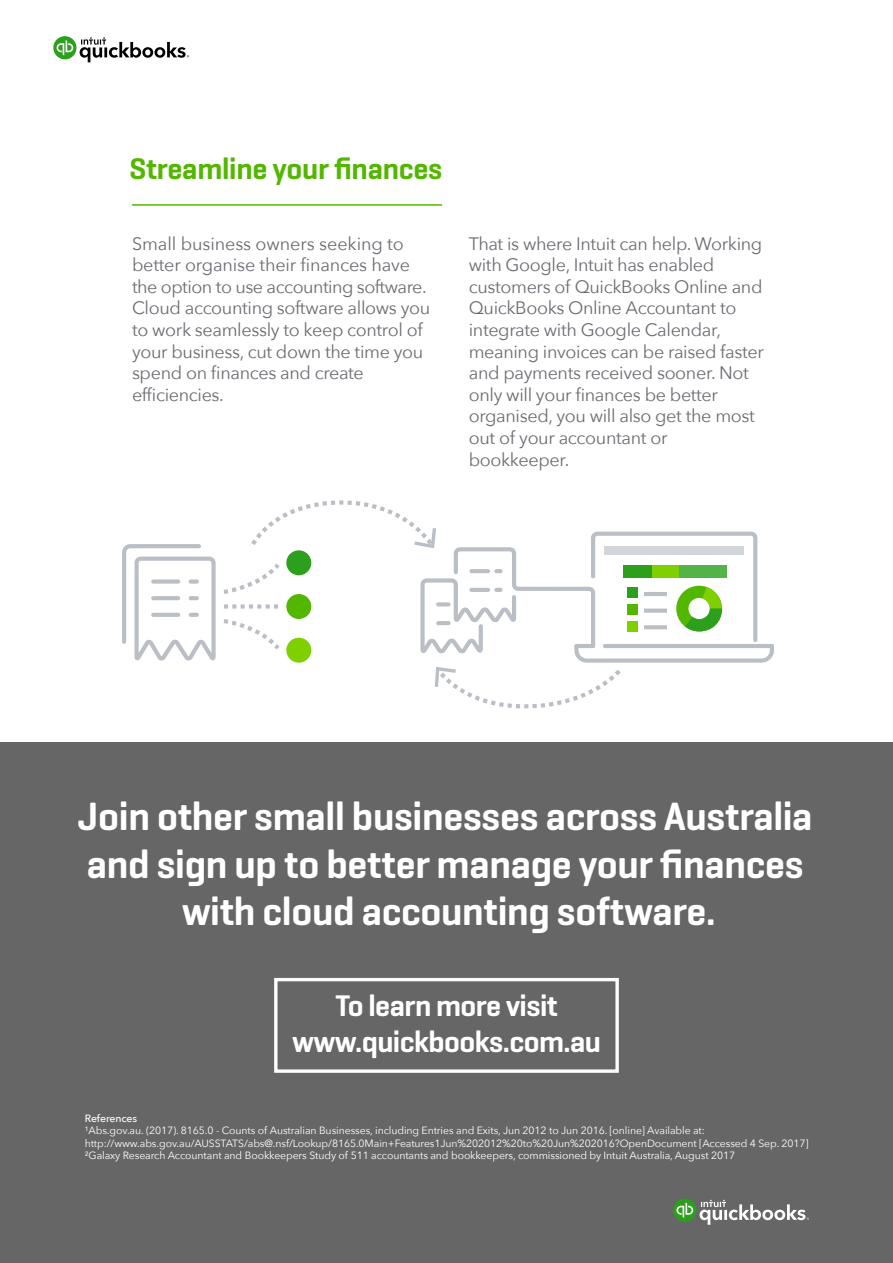
<style>
.page{position:relative;width:893px;height:1263px;background:#fff}
.page>*{position:absolute;margin:0;border:0;box-sizing:border-box;transform-origin:0 0}
.t1{font:600 39.75px/47.7px "Geogrotesque";letter-spacing:-.01em;color:#fff;text-align:center}
.t2{font:600 30px/36px "Geogrotesque";letter-spacing:-.02em;color:#fff;text-align:center}
.t3{font:600 30px "Geogrotesque";letter-spacing:-.01em;color:#53b700}
.t4{font:18px/21.6px "Avenir Next";letter-spacing:-.02em;color:#6b6c72}
.t5{font:10.5px/12.6px "Avenir Next";letter-spacing:-.01em;color:#fff}
.t6{font:500 10.5px "Avenir Next";letter-spacing:-.01em;color:#fff}
</style>
<div class="page">
<div style="left:0;top:744px;width:893px;height:519px;background:#666"></div>
<hr style="left:132px;top:204px;width:310px;height:2px;background:#53b700">
<svg style="left:53px;top:36px;width:24px;height:23px"></svg>
<svg style="left:57px;top:40px;width:16px;height:15px"></svg>
<svg style="left:80px;top:37px;width:109px;height:25px"></svg>
<svg style="left:673px;top:1198px;width:23px;height:24px"></svg>
<svg style="left:676px;top:1202px;width:17px;height:16px"></svg>
<svg style="left:699px;top:1200px;width:110px;height:25px"></svg>
<svg style="left:122px;top:500px;width:652px;height:209px"></svg>
<div style="left:274px;top:978px;width:345px;height:95px;border:3px solid #fff"></div>
<h2 class="t3" style="left:129px;top:150px;width:315px">Streamline your finances</h2>
<p class="t4" style="left:132px;top:232px;width:300px">Small business owners seeking to better organise their finances have the option to use accounting software.<br>Cloud accounting software allows you to work seamlessly to keep control of your business, cut down the time you spend on finances and create efficiencies.</p>
<p class="t4" style="left:469px;top:232px;width:297px">That is where Intuit can help. Working with Google, Intuit has enabled customers of QuickBooks Online and<br>QuickBooks Online Accountant to integrate with Google Calendar, meaning invoices can be raised faster and payments received sooner. Not only will your finances be better organised, you will also get the most out of your accountant or bookkeeper.</p>
<h1 class="t1" style="left:78px;top:792px;width:736px">Join other small businesses across Australia and sign up to better manage your finances with cloud accounting software.</h1>
<h2 class="t2" style="left:292px;top:987px;width:310px">To learn more visit www.quickbooks.com.au</h2>
<p class="t6" style="left:85px;top:1109px;width:54px">References</p>
<p class="t5" style="left:85px;top:1124px;width:725px">¹Abs.gov.au. (2017). 8165.0 - Counts of Australian Businesses, including Entries and Exits, Jun 2012 to Jun 2016. [online] Available at: http://www.abs.gov.au/AUSSTATS/abs@.nsf/Lookup/8165.0Main+Features1Jun%202012%20to%20Jun%202016?OpenDocument [Accessed 4 Sep. 2017]<br>²Galaxy Research Accountant and Bookkeepers Study of 511 accountants and bookkeepers, commissioned by Intuit Australia, August 2017</p>
</div>
